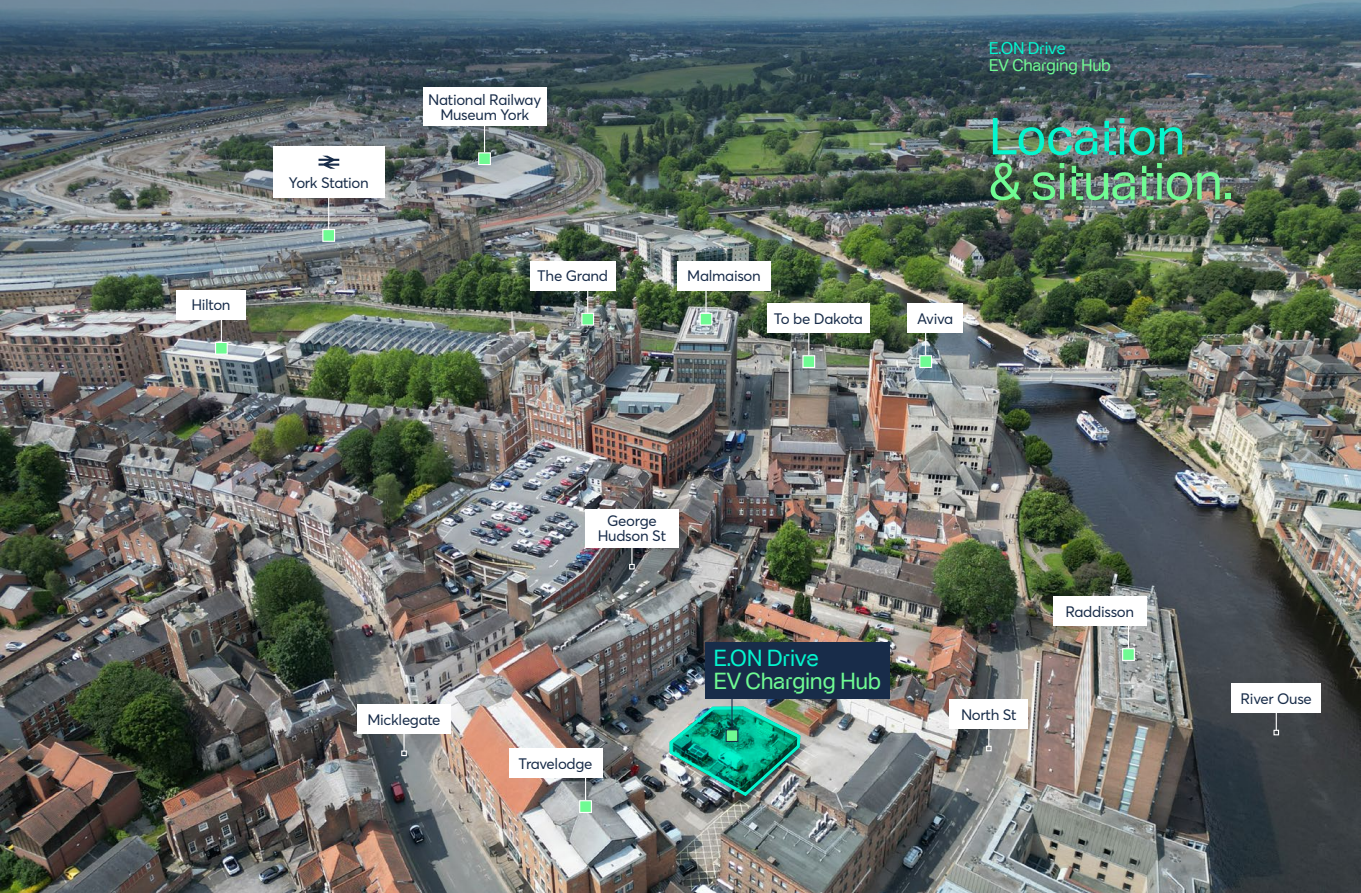
<style>
.page{position:relative;width:1361px;height:893px;background:#fff}
.page>*{position:absolute;margin:0;border:0;box-sizing:border-box;transform-origin:0 0}
.t1{font:51px "Aktiv Grotesk Corp Here East";letter-spacing:-.02em;color:#6ffb93}
.t2{font:51px "Aktiv Grotesk Corp Here East";letter-spacing:-.02em;color:#04f6cf}
.t3{font:22.65px "Aktiv Grotesk Corp Here East";letter-spacing:-.02em;color:#6ffb93}
.t4{font:22.65px "Aktiv Grotesk Corp Here East";letter-spacing:-.02em;color:#04f6cf}
.t5{font:16.5px "Aktiv Grotesk Corp Here East";letter-spacing:-.02em;color:#6ffb93}
.t6{font:16.5px "Aktiv Grotesk Corp Here East";letter-spacing:-.02em;color:#04f6cf}
.t7{font:15px/15px "Averta Std";letter-spacing:-.02em;color:#182c49;text-align:center}
</style>
<div class="page">
<img style="left:0;top:271px;width:1361px;height:622px">
<img style="left:0;top:0;width:1361px;height:271px">
<div style="left:579px;top:800px;width:13px;height:13px;background:#6ffb93;border:1px solid #fff"></div>
<hr style="left:585px;top:764px;width:1px;height:36px;background:#fff">
<div style="left:509px;top:748px;width:93px;height:30px;background:#fff"></div>
<div style="left:581px;top:313px;width:13px;height:13px;background:#6ffb93;border:1px solid #fff"></div>
<hr style="left:587px;top:277px;width:1px;height:36px;background:#fff">
<div style="left:530px;top:261px;width:85px;height:30px;background:#fff"></div>
<div style="left:215px;top:342px;width:13px;height:13px;background:#6ffb93;border:1px solid #fff"></div>
<hr style="left:221px;top:306px;width:1px;height:36px;background:#fff">
<div style="left:176px;top:290px;width:70px;height:30px;background:#fff"></div>
<div style="left:478px;top:152px;width:13px;height:13px;background:#6ffb93;border:1px solid #fff"></div>
<hr style="left:484px;top:116px;width:1px;height:36px;background:#fff">
<div style="left:423px;top:88px;width:123px;height:38px;background:#fff"></div>
<div style="left:322px;top:229px;width:13px;height:13px;background:#6ffb93;border:1px solid #fff"></div>
<hr style="left:328px;top:193px;width:1px;height:36px;background:#fff">
<div style="left:273px;top:146px;width:111px;height:51px;background:#fff"></div>
<svg style="left:318px;top:156px;width:21px;height:13px"></svg>
<hr style="left:403px;top:720px;width:1px;height:31px;background:#fff">
<svg style="left:401px;top:750px;width:6px;height:6px"></svg>
<div style="left:357px;top:704px;width:94px;height:30px;background:#fff"></div>
<hr style="left:631px;top:534px;width:1px;height:30px;background:#fff">
<svg style="left:629px;top:564px;width:6px;height:5px"></svg>
<div style="left:585px;top:509px;width:94px;height:38px;background:#fff"></div>
<hr style="left:988px;top:715px;width:1px;height:31px;background:#fff">
<svg style="left:986px;top:746px;width:5px;height:5px"></svg>
<div style="left:950px;top:699px;width:78px;height:30px;background:#fff"></div>
<hr style="left:1275px;top:699px;width:2px;height:31px;background:#fff">
<svg style="left:1273px;top:730px;width:6px;height:5px"></svg>
<div style="left:1231px;top:684px;width:90px;height:29px;background:#fff"></div>
<div style="left:699px;top:313px;width:13px;height:13px;background:#6ffb93;border:1px solid #fff"></div>
<hr style="left:705px;top:277px;width:1px;height:36px;background:#fff">
<div style="left:677px;top:261px;width:94px;height:30px;background:#fff"></div>
<div style="left:919px;top:355px;width:13px;height:13px;background:#6ffb93;border:1px solid #fff"></div>
<hr style="left:925px;top:319px;width:1px;height:36px;background:#fff">
<div style="left:907px;top:303px;width:56px;height:30px;background:#fff"></div>
<div style="left:802px;top:355px;width:13px;height:13px;background:#6ffb93;border:1px solid #fff"></div>
<hr style="left:808px;top:319px;width:1px;height:36px;background:#fff">
<div style="left:767px;top:303px;width:102px;height:30px;background:#fff"></div>
<div style="left:1122px;top:648px;width:13px;height:13px;background:#6ffb93;border:1px solid #fff"></div>
<hr style="left:1128px;top:612px;width:1px;height:36px;background:#fff">
<div style="left:1053px;top:596px;width:93px;height:30px;background:#fff"></div>
<img style="left:667px;top:705px;width:135px;height:93px">
<div style="left:725px;top:729px;width:13px;height:13px;background:#6ffb93;border:1px solid #182c49"></div>
<hr style="left:731px;top:693px;width:1px;height:36px;background:#182c49">
<div style="left:705px;top:642px;width:184px;height:57px;background:#182c49"></div>
<p class="t7" style="left:191px;top:297px;width:41px">Hilton</p>
<p class="t7" style="left:289px;top:175px;width:81px">York Station</p>
<p class="t7" style="left:428px;top:91px;width:115px">National Railway<br>Museum York</p>
<p class="t7" style="left:537px;top:268px;width:72px">The Grand</p>
<p class="t7" style="left:687px;top:268px;width:75px">Malmaison</p>
<p class="t7" style="left:774px;top:310px;width:90px">To be Dakota</p>
<p class="t7" style="left:917px;top:310px;width:38px">Aviva</p>
<p class="t6" style="left:989px;top:39px;width:78px">E.ON Drive</p>
<p class="t5" style="left:989px;top:56px;width:124px">EV Charging Hub</p>
<h1 class="t2" style="left:989px;top:108px;width:198px">Location</h1>
<h1 class="t1" style="left:989px;top:153px;width:246px">&amp; situation.</h1>
<p class="t7" style="left:367px;top:711px;width:74px">Micklegate</p>
<p class="t7" style="left:598px;top:513px;width:70px">George<br>Hudson St</p>
<p class="t7" style="left:519px;top:755px;width:75px">Travelodge</p>
<h2 class="t4" style="left:713px;top:646px;width:107px">E.ON Drive</h2>
<h2 class="t3" style="left:713px;top:668px;width:169px">EV Charging Hub</h2>
<p class="t7" style="left:961px;top:706px;width:57px">North St</p>
<p class="t7" style="left:1065px;top:603px;width:70px">Raddisson</p>
<p class="t7" style="left:1240px;top:690px;width:73px">River Ouse</p>
</div>
